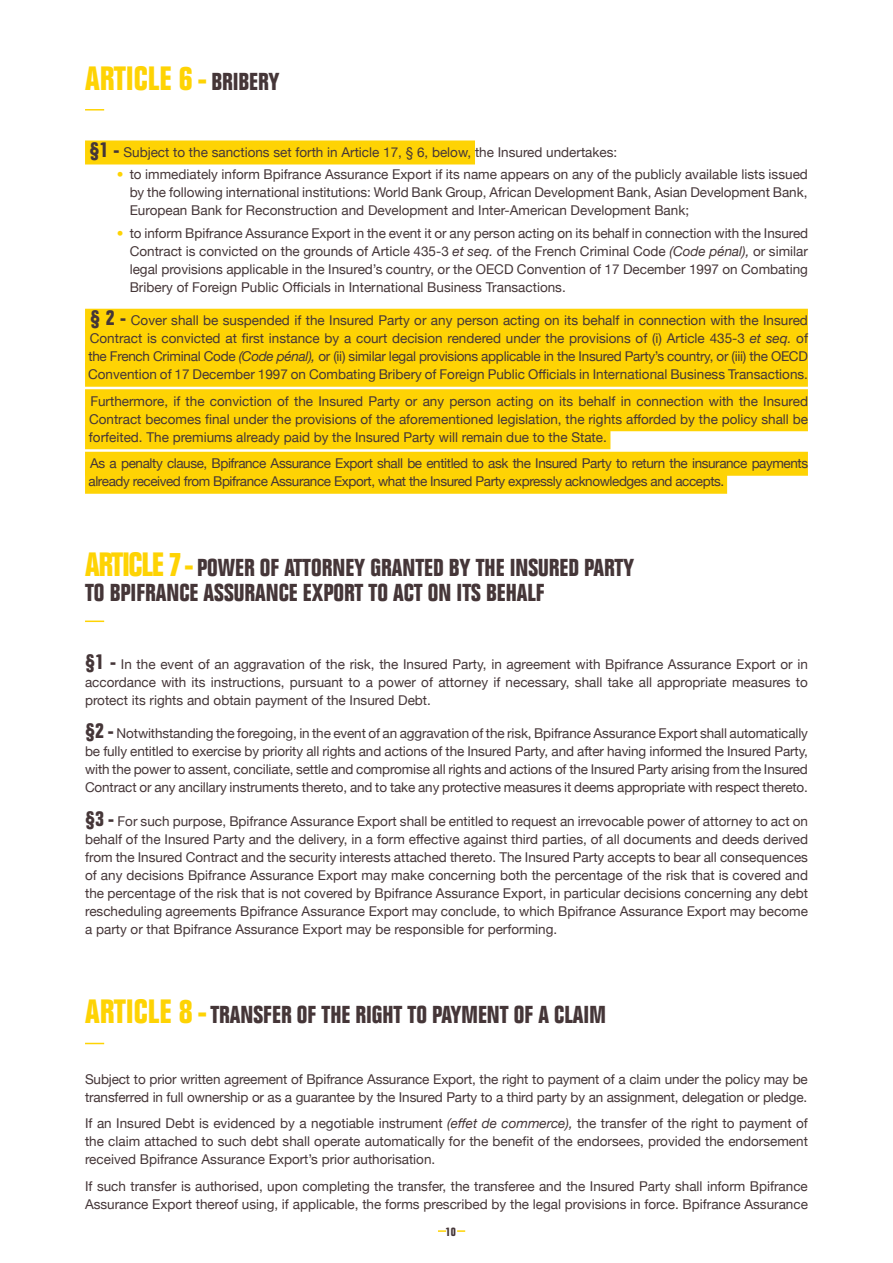
<style>
.page{position:relative;width:893px;height:1263px;background:#fff}
.page>*{position:absolute;margin:0;border:0;box-sizing:border-box;transform-origin:0 0}
.t1{font:700 condensed 33px "Folio";color:#fed304}
.t2{font:700 condensed 24px/25.5px "Folio";color:#453638}
.t3{font:13.5px/18px "Helvetica Neue";color:#453638;text-align:justify}
.t4{font:13.5px/18px "Helvetica Neue";letter-spacing:-.03em;color:#453638}
.t5{font:700 condensed 12px "Folio";color:#453638}
.s1{font-size:24px;color:#453638}
.s2{font-family:"Folio";font-weight:700;font-stretch:condensed;font-size:21px}
.s3{font-weight:300;color:#fed304}
.s4{font-style:italic}
.s5{font-size:33px;color:#fed304}
</style>
<div class="page">
<svg style="left:457px;top:1230px;width:8px;height:2px"></svg>
<svg style="left:438px;top:1230px;width:8px;height:2px"></svg>
<div style="left:85px;top:140px;width:390px;height:24px;background:#fed304"></div>
<div style="left:85px;top:309px;width:723px;height:24px;background:#fed304"></div>
<div style="left:85px;top:327px;width:723px;height:24px;background:#fed304"></div>
<div style="left:85px;top:345px;width:723px;height:24px;background:#fed304"></div>
<div style="left:85px;top:363px;width:723px;height:24px;background:#fed304"></div>
<div style="left:85px;top:389px;width:723px;height:24px;background:#fed304"></div>
<div style="left:85px;top:407px;width:723px;height:24px;background:#fed304"></div>
<div style="left:85px;top:425px;width:525px;height:24px;background:#fed304"></div>
<div style="left:85px;top:452px;width:723px;height:24px;background:#fed304"></div>
<div style="left:85px;top:470px;width:642px;height:24px;background:#fed304"></div>
<svg style="left:85px;top:109px;width:19px;height:2px"></svg>
<svg style="left:85px;top:620px;width:19px;height:2px"></svg>
<svg style="left:85px;top:1043px;width:19px;height:1px"></svg>
<h1 class="t1" style="left:85px;top:60px;width:196px">ARTICLE 6 - <span class="s1">BRIBERY</span></h1>
<p class="t3" style="left:90px;top:144px;width:529px"><span class="s2">§1 -</span> Subject to the sanctions set forth in Article 17, § 6, below, the Insured undertakes:</p>
<p class="t3" style="left:130px;top:166px;width:680px;text-indent:-13px"><span class="s3">•</span> to immediately inform Bpifrance Assurance Export if its name appears on any of the publicly available lists issued by the following international institutions: World Bank Group, African Development Bank, Asian Development Bank, European Bank for Reconstruction and Development and Inter-American Development Bank;</p>
<p class="t3" style="left:130px;top:224px;width:680px;text-indent:-13px"><span class="s3">•</span> to inform Bpifrance Assurance Export in the event it or any person acting on its behalf in connection with the Insured Contract is convicted on the grounds of Article 435-3 <span class="s4">et seq.</span> of the French Criminal Code <span class="s4">(Code pénal),</span> or similar legal provisions applicable in the Insured’s country, or the OECD Convention of 17 December 1997 on Combating Bribery of Foreign Public Officials in International Business Transactions.</p>
<p class="t3" style="left:88px;top:312px;width:721px"><span class="s2">§ 2 -</span> Cover shall be suspended if the Insured Party or any person acting on its behalf in connection with the Insured Contract is convicted at first instance by a court decision rendered under the provisions of (i) Article 435-3 <span class="s4">et seq.</span> of the French Criminal Code <span class="s4">(Code pénal),</span> or (ii) similar legal provisions applicable in the Insured Party’s country, or (iii) the OECD Convention of 17 December 1997 on Combating Bribery of Foreign Public Officials in International Business Transactions.</p>
<p class="t3" style="left:89px;top:393px;width:721px">Furthermore, if the conviction of the Insured Party or any person acting on its behalf in connection with the Insured Contract becomes final under the provisions of the aforementioned legislation, the rights afforded by the policy shall be forfeited. The premiums already paid by the Insured Party will remain due to the State.</p>
<p class="t4" style="left:89px;top:455px;width:721px">As a penalty clause, Bpifrance Assurance Export shall be entitled to ask the Insured Party to return the insurance payments already received from Bpifrance Assurance Export, what the Insured Party expressly acknowledges and accepts.</p>
<h2 class="t2" style="left:85px;top:554px;width:551px"><span class="s5">ARTICLE 7-</span> POWER OF ATTORNEY GRANTED BY THE INSURED PARTY<br>TO BPIFRANCE ASSURANCE EXPORT TO ACT ON ITS BEHALF</h2>
<p class="t3" style="left:85px;top:655px;width:724px"><span class="s2">§1 -</span> In the event of an aggravation of the risk, the Insured Party, in agreement with Bpifrance Assurance Export or in accordance with its instructions, pursuant to a power of attorney if necessary, shall take all appropriate measures to protect its rights and obtain payment of the Insured Debt.</p>
<p class="t3" style="left:85px;top:725px;width:724px"><span class="s2">§2 -</span> Notwithstanding the foregoing, in the event of an aggravation of the risk, Bpifrance Assurance Export shall automatically be fully entitled to exercise by priority all rights and actions of the Insured Party, and after having informed the Insured Party, with the power to assent, conciliate, settle and compromise all rights and actions of the Insured Party arising from the Insured Contract or any ancillary instruments thereto, and to take any protective measures it deems appropriate with respect thereto.</p>
<p class="t3" style="left:85px;top:813px;width:724px"><span class="s2">§3 -</span> For such purpose, Bpifrance Assurance Export shall be entitled to request an irrevocable power of attorney to act on behalf of the Insured Party and the delivery, in a form effective against third parties, of all documents and deeds derived from the Insured Contract and the security interests attached thereto. The Insured Party accepts to bear all consequences of any decisions Bpifrance Assurance Export may make concerning both the percentage of the risk that is covered and the percentage of the risk that is not covered by Bpifrance Assurance Export, in particular decisions concerning any debt rescheduling agreements Bpifrance Assurance Export may conclude, to which Bpifrance Assurance Export may become a party or that Bpifrance Assurance Export may be responsible for performing.</p>
<h2 class="t2" style="left:85px;top:1002px;width:522px"><span class="s5">ARTICLE 8 -</span>TRANSFER OF THE RIGHT TO PAYMENT OF A CLAIM</h2>
<p class="t3" style="left:85px;top:1070px;width:724px">Subject to prior written agreement of Bpifrance Assurance Export, the right to payment of a claim under the policy may be transferred in full ownership or as a guarantee by the Insured Party to a third party by an assignment, delegation or pledge.</p>
<p class="t3" style="left:85px;top:1115px;width:724px">If an Insured Debt is evidenced by a negotiable instrument <span class="s4">(effet de commerce),</span> the transfer of the right to payment of the claim attached to such debt shall operate automatically for the benefit of the endorsees, provided the endorsement received Bpifrance Assurance Export’s prior authorisation.</p>
<p class="t3" style="left:85px;top:1177px;width:724px">If such transfer is authorised, upon completing the transfer, the transferee and the Insured Party shall inform Bpifrance<br>Assurance Export thereof using, if applicable, the forms prescribed by the legal provisions in force. Bpifrance Assurance</p>
<p class="t5" style="left:446px;top:1225px;width:12px">10</p>
</div>
